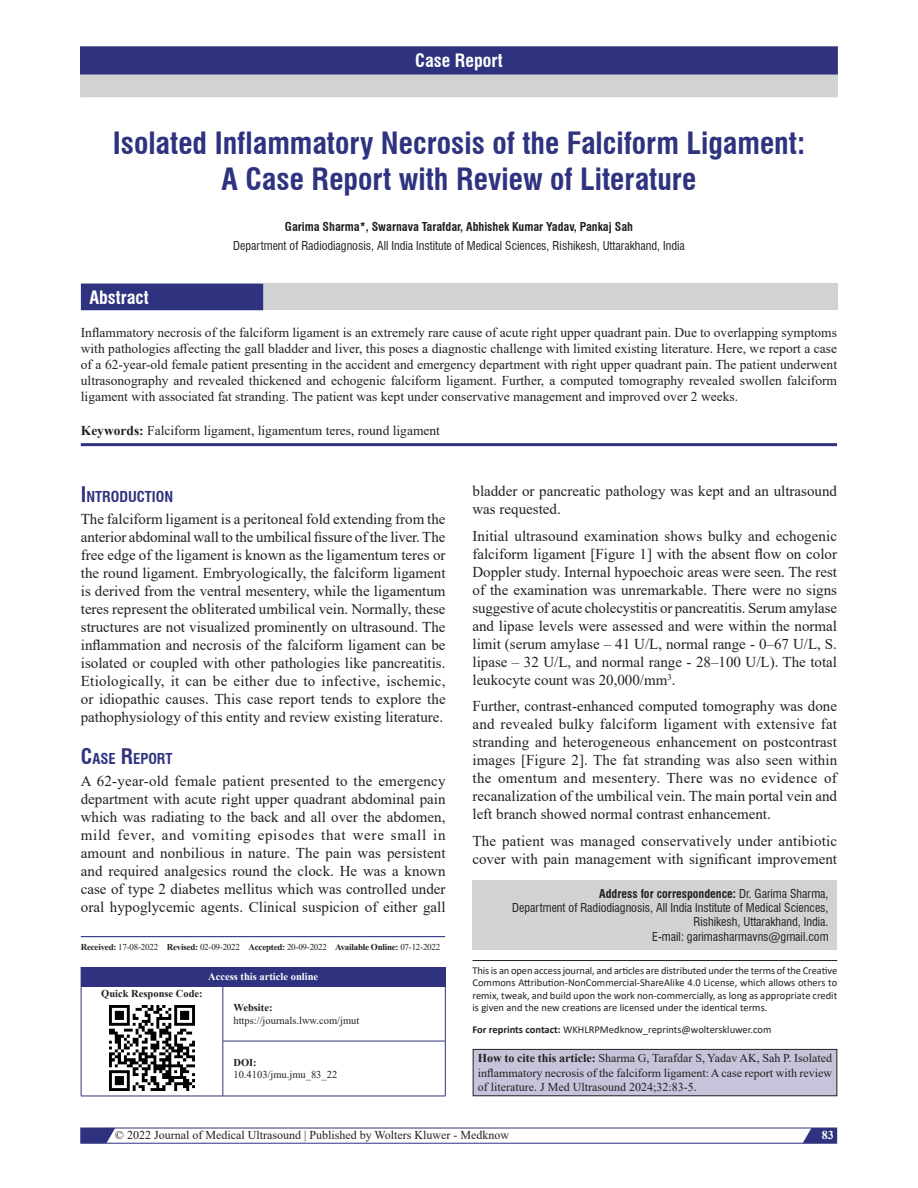
<style>
.page{position:relative;width:918px;height:1188px;background:#fff}
.page>*{position:absolute;margin:0;border:0;box-sizing:border-box;transform-origin:0 0}
.AT{font:700 condensed 30px/36px "Swiss 721 BT";color:#2f337f;text-align:center}
.AH{font:700 condensed 18px "Swiss 721 BT";color:#fff}
.ABSH{font:700 condensed 18px "Swiss 721 BT";color:#fff}
.TX{font:15px/18px "Times New Roman";color:#231f20;text-align:justify}
.t1{font:700 condensed 14.7px "Swiss 721 BT";color:#2f337f}
.ABS{font:13.5px/16.2px "Times New Roman";color:#231f20;text-align:justify}
.KWD{font:13.5px "Times New Roman";color:#231f20}
.HTC{font:12px/14.4px "Times New Roman";color:#231f20;text-align:justify}
.ADD{font:condensed 12px/14.4px "Swiss 721 BT";color:#231f20;text-align:right}
.AFF{font:condensed 12px "Swiss 721 BT";color:#231f20}
.AU{font:700 condensed 12px "Swiss 721 BT";color:#231f20}
.t2{font:700 12px "Times New Roman";color:#fff}
.TX-2{font:10.5px/12.6px "Calibri";color:#231f20;text-align:justify}
.Website{font:10.5px/12.6px "Times New Roman";color:#231f20}
.ATAO{font:700 10.5px "Times New Roman";color:#fff}
.QRC{font:700 10.5px "Times New Roman";color:#231f20}
.HIS_1{font:700 9px "Times New Roman";letter-spacing:-.025em;color:#231f20}
.s1{font-weight:700}
.s2{font-size:21px}
.s3{font-weight:400}
</style>
<div class="page">
<svg style="left:80px;top:1128px;width:758px;height:16px"></svg>
<div style="left:80px;top:46px;width:758px;height:51px;background:#d1d2d4"></div>
<div style="left:81px;top:47px;width:756px;height:27px;background:#2f337f"></div>
<div style="left:80px;top:46px;width:758px;height:29px;border:2px solid #2f337f"></div>
<hr style="left:81px;top:443px;width:756px;height:3px;background:#2f337f">
<div style="left:81px;top:967px;width:364px;height:19px;background:#2f337f"></div>
<svg style="left:445px;top:967px;width:1px;height:19px"></svg>
<hr style="left:81px;top:986px;width:1px;height:55px;background:#2f337f">
<hr style="left:81px;top:1041px;width:1px;height:55px;background:#2f337f">
<hr style="left:81px;top:986px;width:142px;height:1px;background:#2f337f">
<hr style="left:223px;top:986px;width:1px;height:55px;background:#2f337f">
<hr style="left:223px;top:986px;width:222px;height:1px;background:#2f337f">
<hr style="left:445px;top:986px;width:1px;height:55px;background:#2f337f">
<hr style="left:81px;top:1096px;width:142px;height:1px;background:#2f337f">
<hr style="left:223px;top:1041px;width:1px;height:55px;background:#2f337f">
<hr style="left:223px;top:1041px;width:222px;height:1px;background:#2f337f">
<hr style="left:445px;top:1041px;width:1px;height:55px;background:#2f337f">
<hr style="left:223px;top:1096px;width:222px;height:1px;background:#2f337f">
<img style="left:109px;top:1005px;width:85px;height:85px">
<div style="left:472px;top:880px;width:365px;height:69px;background:#d1d2d4"></div>
<div style="left:473px;top:1049px;width:364px;height:47px;background:#c6c4db"></div>
<div style="left:473px;top:1049px;width:364px;height:47px;border:1px solid #231f20"></div>
<div style="left:81px;top:284px;width:756px;height:26px;background:#d1d2d4"></div>
<div style="left:81px;top:284px;width:182px;height:26px;background:#2f337f"></div>
<hr style="left:81px;top:936px;width:364px;height:1px;background:#2f337f">
<hr style="left:472px;top:960px;width:365px;height:1px;background:#231f20">
<p class="AH" style="left:415px;top:50px;width:89px">Case Report</p>
<p class="AT" style="left:113px;top:125px;width:694px">Isolated Inflammatory Necrosis of the Falciform Ligament:<br>A Case Report with Review of Literature</p>
<p class="AU" style="left:285px;top:219px;width:350px">Garima Sharma*, Swarnava Tarafdar, Abhishek Kumar Yadav, Pankaj Sah</p>
<p class="AFF" style="left:233px;top:238px;width:453px">Department of Radiodiagnosis, All India Institute of Medical Sciences, Rishikesh, Uttarakhand, India</p>
<p class="ABSH" style="left:89px;top:287px;width:61px">Abstract</p>
<p class="ABS" style="left:81px;top:324px;width:758px">Inflammatory necrosis of the falciform ligament is an extremely rare cause of acute right upper quadrant pain. Due to overlapping symptoms with pathologies affecting the gall bladder and liver, this poses a diagnostic challenge with limited existing literature. Here, we report a case of a 62‑year‑old female patient presenting in the accident and emergency department with right upper quadrant pain. The patient underwent ultrasonography and revealed thickened and echogenic falciform ligament. Further, a computed tomography revealed swollen falciform ligament with associated fat stranding. The patient was kept under conservative management and improved over 2 weeks.</p>
<p class="KWD" style="left:81px;top:421px;width:361px"><span class="s1">Keywords:</span> Falciform ligament, ligamentum teres, round ligament</p>
<h1 class="t1" style="left:81px;top:487px;width:94px"><span class="s2">I</span> NTRODUCTION</h1>
<p class="TX" style="left:81px;top:509px;width:366px">The falciform ligament is a peritoneal fold extending from the anterior abdominal wall to the umbilical fissure of the liver. The free edge of the ligament is known as the ligamentum teres or the round ligament. Embryologically, the falciform ligament is derived from the ventral mesentery, while the ligamentum teres represent the obliterated umbilical vein. Normally, these structures are not visualized prominently on ultrasound. The inflammation and necrosis of the falciform ligament can be isolated or coupled with other pathologies like pancreatitis.<br>Etiologically, it can be either due to infective, ischemic, or idiopathic causes. This case report tends to explore the pathophysiology of this entity and review existing literature.</p>
<h1 class="t1" style="left:81px;top:750px;width:93px"><span class="s2">C</span>ASE <span class="s2">R</span>EPORT</h1>
<p class="TX" style="left:81px;top:772px;width:366px">A 62‑year‑old female patient presented to the emergency department with acute right upper quadrant abdominal pain which was radiating to the back and all over the abdomen, mild fever, and vomiting episodes that were small in amount and nonbilious in nature. The pain was persistent and required analgesics round the clock. He was a known case of type 2 diabetes mellitus which was controlled under oral hypoglycemic agents. Clinical suspicion of either gall</p>
<p class="HIS_1" style="left:81px;top:940px;width:361px">Received: <span class="s3">17‑08‑2022</span> Revised: <span class="s3">02‑09‑2022</span> Accepted: <span class="s3">20‑09‑2022</span> Available Online: <span class="s3">07-12-2022</span></p>
<p class="ATAO" style="left:208px;top:969px;width:111px">Access this article online</p>
<p class="QRC" style="left:101px;top:986px;width:103px">Quick Response Code:</p>
<p class="Website" style="left:233px;top:1001px;width:127px"><span class="s1">Website: </span>https://journals.lww.com/jmut</p>
<p class="Website" style="left:233px;top:1056px;width:105px"><span class="s1">DOI:<br></span>10.4103/jmu.jmu_83_22</p>
<p class="TX" style="left:472px;top:482px;width:366px">bladder or pancreatic pathology was kept and an ultrasound was requested.</p>
<p class="TX" style="left:472px;top:526px;width:366px">Initial ultrasound examination shows bulky and echogenic falciform ligament [Figure 1] with the absent flow on color Doppler study. Internal hypoechoic areas were seen. The rest of the examination was unremarkable. There were no signs suggestive of acute cholecystitis or pancreatitis. Serum amylase and lipase levels were assessed and were within the normal limit (serum amylase – 41 U/L, normal range ‑ 0–67 U/L, S. lipase – 32 U/L, and normal range ‑ 28–100 U/L). The total leukocyte count was 20,000/mm<sup>3</sup>.</p>
<p class="TX" style="left:472px;top:697px;width:366px">Further, contrast‑enhanced computed tomography was done and revealed bulky falciform ligament with extensive fat stranding and heterogeneous enhancement on postcontrast images [Figure 2]. The fat stranding was also seen within the omentum and mesentery. There was no evidence of recanalization of the umbilical vein. The main portal vein and left branch showed normal contrast enhancement.</p>
<p class="TX" style="left:472px;top:831px;width:366px">The patient was managed conservatively under antibiotic cover with pain management with significant improvement</p>
<p class="ADD" style="left:512px;top:886px;width:318px"><span class="s1">Address for correspondence:</span> Dr. Garima Sharma,<br>Department of Radiodiagnosis, All India Institute of Medical Sciences, Rishikesh, Uttarakhand, India.<br>E‑mail: garimasharmavns@gmail.com</p>
<p class="TX-2" style="left:472px;top:964px;width:366px">This is an open access journal, and articles are distributed under the terms of the Creative Commons Attribution‑NonCommercial‑ShareAlike 4.0 License, which allows others to remix, tweak, and build upon the work non‑commercially, as long as appropriate credit is given and the new creations are licensed under the identical terms.</p>
<p class="TX-2" style="left:472px;top:1023px;width:300px"><span class="s1">For reprints contact:</span> WKHLRPMedknow_reprints@wolterskluwer.com</p>
<p class="HTC" style="left:478px;top:1051px;width:356px"><span class="s1">How to cite this article:</span> Sharma G, Tarafdar S, Yadav AK, Sah P. Isolated inflammatory necrosis of the falciform ligament: A case report with review of literature. J Med Ultrasound 2024;32:83-5.</p>
<p class="HTC" style="left:115px;top:1128px;width:396px">© 2022 Journal of Medical Ultrasound | Published by Wolters Kluwer - Medknow</p>
<p class="t2" style="left:822px;top:1127px;width:13px">83</p>
</div>
